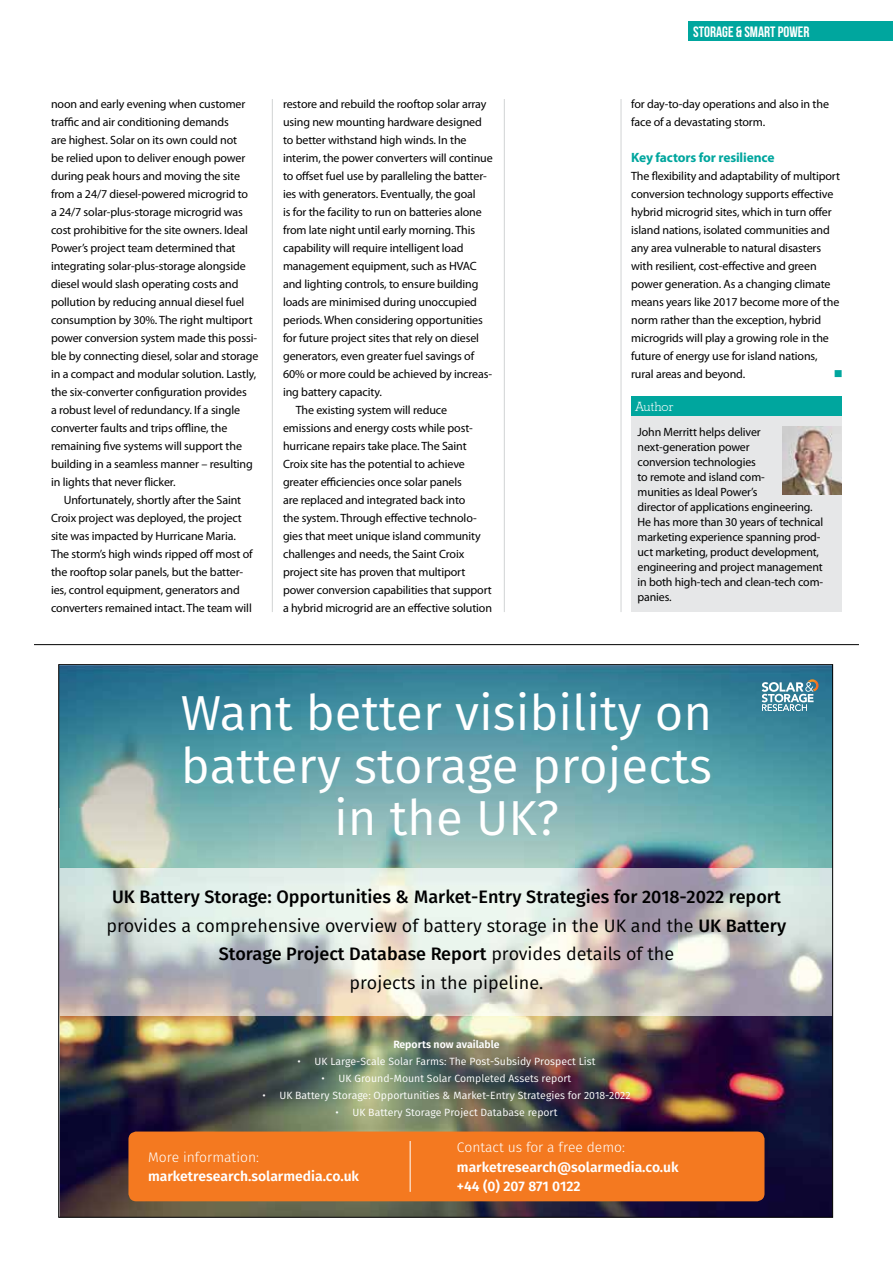
<style>
.page{position:relative;width:893px;height:1263px;background:#fff}
.page>*{position:absolute;margin:0;border:0;box-sizing:border-box;transform-origin:0 0}
.t1{font:49.2px/52.5px "Fira Sans";color:#fff;text-align:center}
.t2{font:500 18px/28.5px "Fira Sans";color:#000;text-align:center}
.t3{font:15px "Bebas Neue";color:#fff}
.t4{font:600 13.8px/19.5px "Fira Sans";color:#fff}
.t5{font:300 13.8px "Fira Sans";color:#fff}
.t6{font:700 13.5px "Myriad Pro";letter-spacing:-.01em;color:#00a69e}
.t7{font:300 12.75px "Geometric Slab 703 BT";color:#fff}
.t8{font:12px/18px "Myriad Pro";letter-spacing:-.01em;color:#000}
.t9{font:12px "Wingdings";color:#00a69e}
.t10{font:10.5px "Fira Sans";color:#fff}
.t11{font:600 10.5px "Fira Sans";color:#fff}
.s1{font-weight:400}
</style>
<div class="page">
<div style="left:689px;top:21px;width:204px;height:20px;background:#00a69e"></div>
<hr style="left:272px;top:99px;width:1px;height:513px;background:#d1d3d4">
<hr style="left:504px;top:99px;width:1px;height:513px;background:#d1d3d4">
<hr style="left:621px;top:99px;width:1px;height:513px;background:#d1d3d4">
<div style="left:631px;top:414px;width:211px;height:198px;background:#e6e7e8"></div>
<img style="left:782px;top:427px;width:60px;height:68px">
<div style="left:631px;top:396px;width:211px;height:20px;background:#00a69e"></div>
<img style="left:61px;top:1015px;width:770px;height:200px">
<img style="left:61px;top:666px;width:770px;height:141px">
<img style="left:61px;top:807px;width:256px;height:61px">
<img style="left:317px;top:807px;width:514px;height:61px">
<img style="left:61px;top:868px;width:770px;height:147px">
<svg style="left:762px;top:679px;width:57px;height:32px"></svg>
<div style="left:128px;top:1131px;width:636px;height:70px;background:#f47920;border-radius:8px"></div>
<hr style="left:410px;top:1141px;width:1px;height:51px;background:#fff">
<hr style="left:34px;top:644px;width:825px;height:1px;background:#000">
<p class="t8" style="left:51px;top:95px;width:209px">noon and early evening when customer traffic and air conditioning demands<br>are highest. Solar on its own could not<br>be relied upon to deliver enough power during peak hours and moving the site from a 24/7 diesel-powered microgrid to<br>a 24/7 solar-plus-storage microgrid was cost prohibitive for the site owners. Ideal Power’s project team determined that integrating solar-plus-storage alongside diesel would slash operating costs and pollution by reducing annual diesel fuel consumption by 30%. The right multiport power conversion system made this possi&shy;ble by connecting diesel, solar and storage in a compact and modular solution. Lastly, the six-converter configuration provides<br>a robust level of redundancy. If a single converter faults and trips offline, the remaining five systems will support the building in a seamless manner – resulting in lights that never flicker.</p>
<p class="t8" style="left:51px;top:491px;width:203px;text-indent:13px">Unfortunately, shortly after the Saint Croix project was deployed, the project site was impacted by Hurricane Maria.<br>The storm’s high winds ripped off most of the rooftop solar panels, but the batter&shy;ies, control equipment, generators and converters remained intact. The team will</p>
<p class="t8" style="left:283px;top:95px;width:205px">restore and rebuild the rooftop solar array</p>
<p class="t8" style="left:283px;top:113px;width:200px">using new mounting hardware designed</p>
<p class="t8" style="left:283px;top:131px;width:185px">to better withstand high winds. In the</p>
<p class="t8" style="left:283px;top:149px;width:211px">interim, the power converters will continue</p>
<p class="t8" style="left:283px;top:167px;width:205px">to offset fuel use by paralleling the batter-</p>
<p class="t8" style="left:283px;top:185px;width:194px">ies with generators. Eventually, the goal</p>
<p class="t8" style="left:283px;top:203px;width:200px">is for the facility to run on batteries alone</p>
<p class="t8" style="left:283px;top:221px;width:194px">from late night until early morning. This</p>
<p class="t8" style="left:283px;top:239px;width:182px">capability will require intelligent load</p>
<p class="t8" style="left:283px;top:257px;width:195px">management equipment, such as HVAC</p>
<p class="t8" style="left:283px;top:275px;width:197px">and lighting controls, to ensure building</p>
<p class="t8" style="left:283px;top:293px;width:195px">loads are minimised during unoccupied</p>
<p class="t8" style="left:283px;top:311px;width:201px">periods. When considering opportunities</p>
<p class="t8" style="left:283px;top:329px;width:197px">for future project sites that rely on diesel</p>
<p class="t8" style="left:283px;top:347px;width:193px">generators, even greater fuel savings of</p>
<p class="t8" style="left:283px;top:365px;width:211px">60% or more could be achieved by increas-</p>
<p class="t8" style="left:283px;top:383px;width:100px">ing battery capacity.</p>
<p class="t8" style="left:296px;top:401px;width:153px">The existing system will reduce</p>
<p class="t8" style="left:283px;top:419px;width:191px">emissions and energy costs while post-</p>
<p class="t8" style="left:283px;top:437px;width:185px">hurricane repairs take place. The Saint</p>
<p class="t8" style="left:283px;top:455px;width:183px">Croix site has the potential to achieve</p>
<p class="t8" style="left:283px;top:473px;width:180px">greater efficiencies once solar panels</p>
<p class="t8" style="left:283px;top:491px;width:184px">are replaced and integrated back into</p>
<p class="t8" style="left:283px;top:509px;width:195px">the system. Through effective technolo-</p>
<p class="t8" style="left:283px;top:527px;width:199px">gies that meet unique island community</p>
<p class="t8" style="left:283px;top:545px;width:183px">challenges and needs, the Saint Croix</p>
<p class="t8" style="left:283px;top:563px;width:184px">project site has proven that multiport</p>
<p class="t8" style="left:283px;top:581px;width:210px">power conversion capabilities that support</p>
<p class="t8" style="left:283px;top:599px;width:211px">a hybrid microgrid are an effective solution</p>
<p class="t3" style="left:693px;top:23px;width:118px">STORAGE &amp; SMART POWER</p>
<p class="t8" style="left:631px;top:95px;width:199px">for day-to-day operations and also in the face of a devastating storm.</p>
<p class="t6" style="left:631px;top:149px;width:145px">Key factors for resilience</p>
<p class="t8" style="left:631px;top:167px;width:210px">The flexibility and adaptability of multiport conversion technology supports effective hybrid microgrid sites, which in turn offer island nations, isolated communities and any area vulnerable to natural disasters with resilient, cost-effective and green power generation. As a changing climate means years like 2017 become more of the norm rather than the exception, hybrid microgrids will play a growing role in the future of energy use for island nations, rural areas and beyond.</p>
<p class="t9" style="left:834px;top:367px;width:10px">■</p>
<p class="t7" style="left:635px;top:398px;width:40px">Author</p>
<p class="t8" style="left:637px;top:424px;width:187px;line-height:15px">John Merritt helps deliver next-generation power<br>conversion technologies<br>to remote and island com-<br>munities as Ideal Power’s<br>director of applications engineering.<br>He has more than 30 years of technical marketing experience spanning prod&shy;uct marketing, product development, engineering and project management in both high-tech and clean-tech com&shy;panies.</p>
<h1 class="t1" style="left:181px;top:687px;width:533px">Want better visibility on battery storage projects in the UK?</h1>
<p class="t2" style="left:107px;top:883px;width:681px">UK Battery Storage: Opportunities &amp; Market-Entry Strategies for 2018-2022 report <span class="s1">provides a comprehensive overview of battery storage in the UK and the</span> UK Battery Storage Project Database Report <span class="s1">provides details of the<br>projects in the pipeline.</span></p>
<p class="t11" style="left:393px;top:1037px;width:108px">Reports now available</p>
<p class="t10" style="left:298px;top:1054px;width:299px">• UK Large-Scale Solar Farms: The Post-Subsidy Prospect List</p>
<p class="t10" style="left:322px;top:1071px;width:251px">• UK Ground-Mount Solar Completed Assets report</p>
<p class="t10" style="left:262px;top:1088px;width:370px">• UK Battery Storage: Opportunities &amp; Market-Entry Strategies for 2018-2022</p>
<p class="t10" style="left:335px;top:1105px;width:224px">• UK Battery Storage Project Database report</p>
<p class="t5" style="left:148px;top:1147px;width:112px">More information:</p>
<p class="t4" style="left:148px;top:1167px;width:213px">marketresearch.solarmedia.co.uk</p>
<p class="t5" style="left:457px;top:1138px;width:170px">Contact us for a free demo:</p>
<p class="t4" style="left:457px;top:1157px;width:223px">marketresearch@solarmedia.co.uk +44 (0) 207 871 0122</p>
</div>
